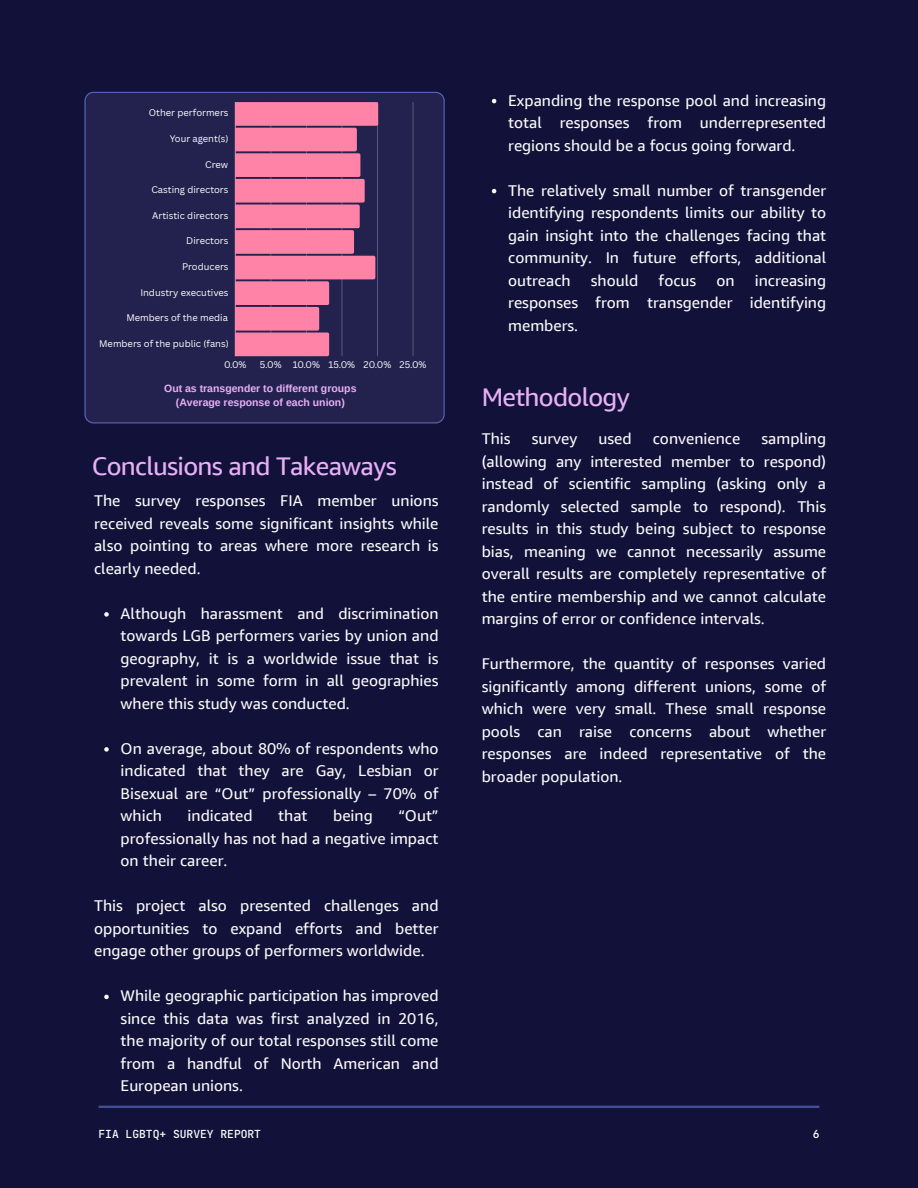
<style>
.page{position:relative;width:918px;height:1188px;background:#11113a}
.page>*{position:absolute;margin:0;border:0;box-sizing:border-box;transform-origin:0 0}
.t1{font:25.5px "Amazon Ember Display";letter-spacing:-.025em;color:#e8aff6}
.t2{font:15.6px/22.5px "Amazon Ember Display";color:#fafafa;text-align:justify}
.t3{font:500 11.25px "Jet Brains Mono";color:#fafafa}
.t4{font:700 10.5px "Arimo";color:#e8aff6}
.t5{font:9.45px "Canva Sans";color:#fff}
</style>
<div class="page">
<hr style="left:99px;top:1106px;width:720px;height:2px;background:#5566b8">
<div style="left:85px;top:92px;width:359px;height:331px;background:#23224e"></div>
<hr style="left:413px;top:102px;width:1px;height:254px;background:#fff">
<svg style="left:235px;top:102px;width:143px;height:254px;background:#cc6c92"></svg>
<svg style="left:104px;top:612px;width:5px;height:5px"></svg>
<svg style="left:104px;top:747px;width:5px;height:5px"></svg>
<svg style="left:104px;top:995px;width:5px;height:4px"></svg>
<svg style="left:492px;top:99px;width:4px;height:4px"></svg>
<svg style="left:492px;top:189px;width:4px;height:4px"></svg>
<p class="t5" style="left:149px;top:106px;width:81px">Other performers</p>
<p class="t5" style="left:170px;top:132px;width:60px">Your agent(s)</p>
<p class="t5" style="left:205px;top:158px;width:25px">Crew</p>
<p class="t5" style="left:151px;top:183px;width:79px">Casting directors</p>
<p class="t5" style="left:152px;top:209px;width:78px">Artistic directors</p>
<p class="t5" style="left:186px;top:234px;width:44px">Directors</p>
<p class="t5" style="left:182px;top:260px;width:48px">Producers</p>
<p class="t5" style="left:140px;top:286px;width:90px">Industry executives</p>
<p class="t5" style="left:126px;top:311px;width:103px">Members of the media</p>
<p class="t5" style="left:99px;top:337px;width:131px">Members of the public (fans)</p>
<p class="t5" style="left:224px;top:358px;width:24px">0.0%</p>
<p class="t5" style="left:260px;top:358px;width:168px">5.0% 10.0% 15.0% 20.0% 25.0%</p>
<p class="t4" style="left:164px;top:383px;width:194px">Out as transgender to different groups</p>
<p class="t4" style="left:176px;top:397px;width:171px">(Average response of each union)</p>
<p class="t1" style="left:92px;top:450px;width:306px">Conclusions and Takeaways</p>
<p class="t2" style="left:94px;top:489px;width:346px">The survey responses FIA member unions received reveals some significant insights while also pointing to areas where more research is clearly needed.</p>
<h1 class="t2" style="left:121px;top:602px;width:319px">Although harassment and discrimination towards LGB performers varies by union and geography, it is a worldwide issue that is prevalent in some form in all geographies where this study was conducted.</h1>
<h2 class="t2" style="left:121px;top:737px;width:319px">On average, about 80% of respondents who indicated that they are Gay, Lesbian or Bisexual are “Out” professionally – 70% of which</h2>
<h2 class="t2" style="left:188px;top:804px;width:67px">indicated</h2>
<h2 class="t2" style="left:278px;top:804px;width:31px">that</h2>
<h2 class="t2" style="left:333px;top:804px;width:41px">being</h2>
<h2 class="t2" style="left:121px;top:804px;width:319px;text-indent:278px">“Out” professionally has not had a negative impact on their career.</h2>
<p class="t2" style="left:94px;top:894px;width:346px">This project also presented challenges and opportunities to expand efforts and better engage other groups of performers worldwide.</p>
<p class="t2" style="left:121px;top:984px;width:319px">While geographic participation has improved since this data was first analyzed in 2016, the majority of our total responses still come from a handful of North American and European unions.</p>
<h2 class="t3" style="left:99px;top:1127px;width:164px">FIA LGBTQ+ SURVEY REPORT</h2>
<h1 class="t2" style="left:508px;top:89px;width:319px">Expanding the response pool and increasing total responses from underrepresented regions should be a focus going forward.</h1>
<h2 class="t2" style="left:508px;top:179px;width:319px">The relatively small number of transgender identifying respondents limits our ability to gain insight into the challenges facing that community. In future efforts, additional outreach</h2>
<h2 class="t2" style="left:591px;top:269px;width:49px">should</h2>
<h2 class="t2" style="left:659px;top:269px;width:39px">focus</h2>
<h2 class="t2" style="left:716px;top:269px;width:20px">on</h2>
<h2 class="t2" style="left:508px;top:269px;width:319px;text-indent:246px">increasing responses from transgender identifying members.</h2>
<p class="t1" style="left:482px;top:381px;width:150px">Methodology</p>
<h2 class="t2" style="left:482px;top:427px;width:346px;text-indent:280px">sampling (allowing any interested member to respond) instead of scientific sampling (asking only a randomly selected sample to respond). This results in this study being subject to response bias, meaning we cannot necessarily assume overall results are completely representative of the entire membership and we cannot calculate margins of error or confidence intervals.</h2>
<h3 class="t2" style="left:482px;top:652px;width:346px">Furthermore, the quantity of responses varied significantly among different unions, some of which were very small. These small response pools can raise concerns about whether responses are indeed representative of the broader population.</h3>
<h2 class="t2" style="left:482px;top:427px;width:30px">This</h2>
<h2 class="t2" style="left:532px;top:427px;width:47px">survey</h2>
<h2 class="t2" style="left:599px;top:427px;width:35px">used</h2>
<h2 class="t2" style="left:653px;top:427px;width:89px">convenience</h2>
<p class="t3" style="left:813px;top:1127px;width:8px">6</p>
</div>
